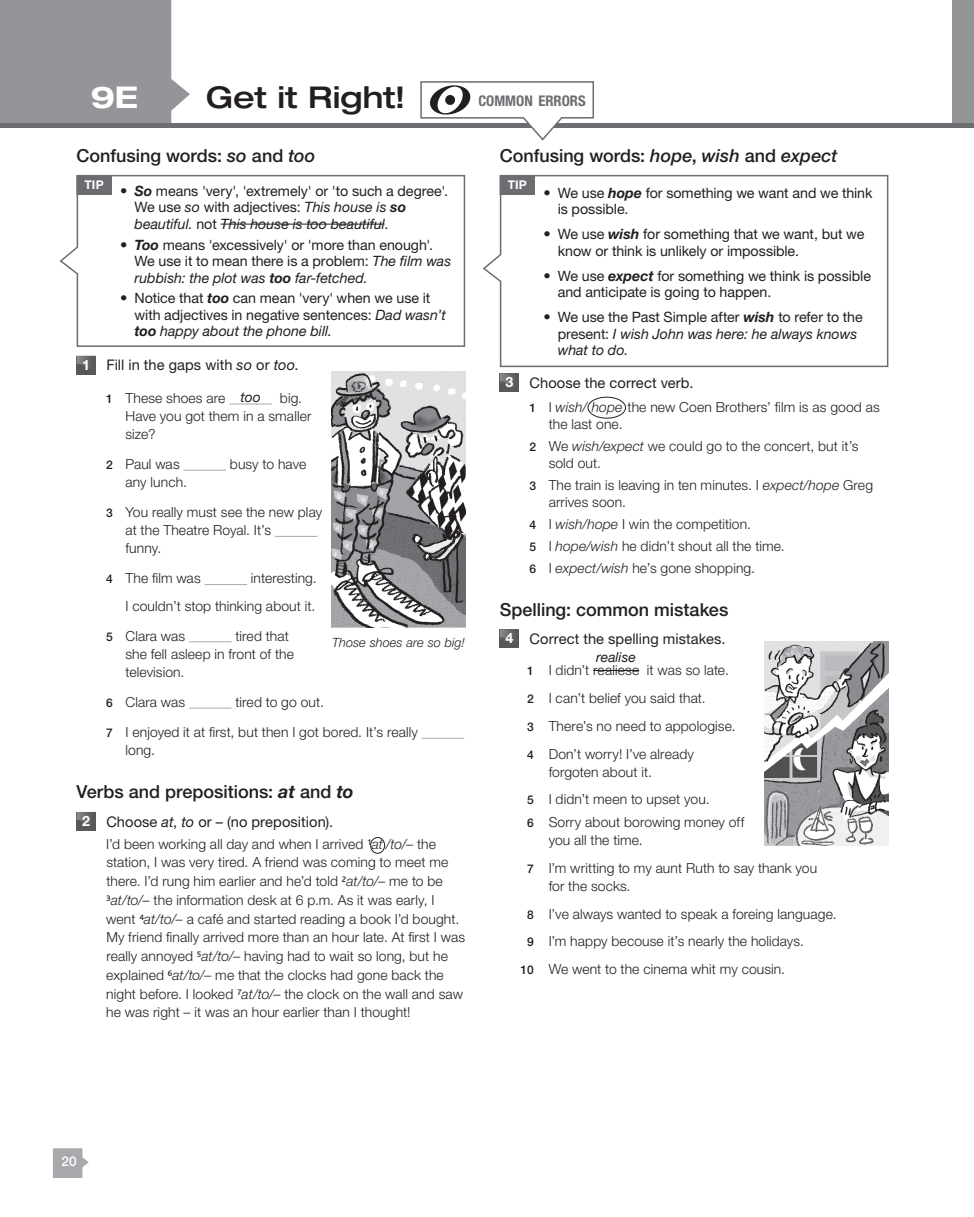
<style>
.page{position:relative;width:974px;height:1217px;background:#fff}
.page>*{position:absolute;margin:0;border:0;box-sizing:border-box;transform-origin:0 0}
.t1{font:500 expanded 30px "Helvetica Neue LT Std";color:#231f20}
.t2{font:700 expanded 30px "Helvetica Neue LT Std";color:#fff}
.t3{font:500 18px "Helvetica Neue LT Std";color:#231f20}
.t4{font:14.7px "Helvetica Neue LT Std";letter-spacing:.005em;color:#231f20}
.t5{font:700 condensed 14.7px "Helvetica Neue LT Std";color:#6c6d70}
.t6{font:14.25px/16.5px "Helvetica Neue LT Std";letter-spacing:-.005em;color:#231f20}
.t7{font:300 13.8px/18.8px "Helvetica Neue LT Std";letter-spacing:.01em;color:#231f20}
.t8{font:italic 13.8px "Helvetica Neue LT Std";color:#231f20}
.t9{font:500 13.5px "Helvetica Neue LT Std";color:#fff}
.t10{font:italic 300 12.75px "Helvetica Neue LT Std";color:#231f20}
.t11{font:700 12px "Helvetica Neue LT Std";color:#fff}
.s1{font-style:italic}
.s2{font-size:14.7px}
.s3{font-weight:700;font-style:italic}
.s4{font-weight:700;font-size:14.25px;color:#fff}
.s5{font-weight:500;font-size:12px}
.s6{font-weight:400;font-style:italic}
</style>
<div class="page">
<div style="left:0;top:0;width:190px;height:122px;background:#939598"></div>
<div style="left:952px;top:0;width:22px;height:126px;background:#939598"></div>
<div style="left:0;top:122px;width:952px;height:5px;background:#6c6d70"></div>
<div style="left:931px;top:122px;width:43px;height:5px;background:#6c6d70"></div>
<svg style="left:52px;top:1148px;width:37px;height:30px"></svg>
<svg style="left:419px;top:81px;width:176px;height:60px"></svg>
<div style="left:77px;top:356px;width:19px;height:18px;background:#57585a"></div>
<svg style="left:77px;top:355px;width:19px;height:13px"></svg>
<hr style="left:229px;top:403px;width:43px;height:1px;background:#a8a9ad">
<hr style="left:183px;top:469px;width:43px;height:1px;background:#a8a9ad">
<hr style="left:275px;top:536px;width:42px;height:1px;background:#a8a9ad">
<hr style="left:204px;top:584px;width:43px;height:1px;background:#a8a9ad">
<hr style="left:189px;top:641px;width:43px;height:1px;background:#a8a9ad">
<hr style="left:189px;top:707px;width:43px;height:1px;background:#a8a9ad">
<hr style="left:422px;top:737px;width:42px;height:1px;background:#a8a9ad">
<div style="left:77px;top:811px;width:19px;height:19px;background:#57585a"></div>
<svg style="left:77px;top:811px;width:19px;height:13px"></svg>
<svg style="left:59px;top:174px;width:407px;height:173px"></svg>
<div style="left:77px;top:176px;width:34px;height:18px;background:#6c6d70"></div>
<div style="left:77px;top:175px;width:35px;height:20px;border:1px solid #6c6d70"></div>
<hr style="left:220px;top:224px;width:164px;height:1px;background:#231f20">
<div style="left:370px;top:836px;width:15px;height:17px;border:1px solid #231f20;border-radius:50%"></div>
<div style="left:500px;top:373px;width:19px;height:19px;background:#57585a"></div>
<svg style="left:500px;top:373px;width:13px;height:13px"></svg>
<div style="left:500px;top:629px;width:19px;height:19px;background:#57585a"></div>
<svg style="left:500px;top:629px;width:13px;height:13px"></svg>
<hr style="left:593px;top:670px;width:46px;height:1px;background:#231f20">
<svg style="left:483px;top:174px;width:406px;height:194px"></svg>
<div style="left:500px;top:176px;width:34px;height:18px;background:#6c6d70"></div>
<div style="left:500px;top:175px;width:35px;height:20px;border:1px solid #6c6d70"></div>
<div style="left:587px;top:396px;width:39px;height:22px;border:1px solid #231f20;border-radius:50%"></div>
<img style="left:332px;top:371px;width:134px;height:256px">
<img style="left:765px;top:641px;width:124px;height:204px">
<h1 class="t1" style="left:206px;top:79px;width:201px">Get it Right!</h1>
<h1 class="t2" style="left:91px;top:78px;width:49px">9E</h1>
<p class="t5" style="left:478px;top:92px;width:109px">COMMON ERRORS</p>
<h2 class="t3" style="left:77px;top:145px;width:240px">Confusing words: <span class="s1">so</span> and <span class="s1">too</span></h2>
<p class="t6" style="left:134px;top:182px;width:315px;text-indent:-50px"><sup>TIP</sup> <span class="s2">•</span> <span class="s3">So</span> means 'very', 'extremely' or 'to such a degree'.<br>We use <span class="s1">so</span> with adjectives: <span class="s1">This house is</span> <span class="s3">so </span><span class="s1">beautiful.</span> not <span class="s1">This house is too beautiful</span>.</p>
<p class="t6" style="left:134px;top:236px;width:318px;text-indent:-14px"><span class="s2">•</span> <span class="s3">Too</span> means 'excessively' or 'more than enough'.<br>We use it to mean there is a problem: <span class="s1">The film was rubbish: the plot was</span> <span class="s3">too</span> <span class="s1">far-fetched.</span></p>
<p class="t6" style="left:134px;top:290px;width:313px;text-indent:-14px"><span class="s2">•</span> Notice that <span class="s3">too</span> can mean 'very<span class="s1">'</span> when we use it with adjectives in negative sentences: <span class="s1">Dad wasn’t </span><span class="s3">too</span> <span class="s1">happy about the phone bill.</span></p>
<p class="t4" style="left:82px;top:356px;width:218px"><span class="s4">1</span> Fill in the gaps with <span class="s1">so</span> or <span class="s1">too</span>.</p>
<p class="t7" style="left:106px;top:388px;width:156px"><span class="s5">1</span> These shoes are <span class="s6">too</span></p>
<p class="t7" style="left:125px;top:388px;width:187px;line-height:18px;text-indent:154px">big.<br>Have you got them in a smaller size?</p>
<p class="t7" style="left:106px;top:454px;width:75px"><span class="s5">2</span> Paul was</p>
<p class="t7" style="left:230px;top:454px;width:78px">busy to have</p>
<p class="t7" style="left:106px;top:466px;width:217px;line-height:30.2px;text-indent:19px">any lunch.<br><span class="s5">3</span> You really must see the new play</p>
<p class="t7" style="left:125px;top:521px;width:147px;line-height:18px">at the Theatre Royal. It’s funny.</p>
<p class="t7" style="left:106px;top:568px;width:96px"><span class="s5">4</span> The film was</p>
<p class="t7" style="left:125px;top:564px;width:193px;line-height:27px;text-align:right">interesting.<br>I couldn’t stop thinking about it.</p>
<p class="t7" style="left:106px;top:626px;width:80px"><span class="s5">5</span> Clara was</p>
<p class="t7" style="left:125px;top:626px;width:170px;line-height:18px;text-indent:110px">tired that she fell asleep in front of the television.</p>
<p class="t7" style="left:106px;top:692px;width:80px"><span class="s5">6</span> Clara was</p>
<p class="t10" style="left:332px;top:634px;width:134px">Those shoes are so big!</p>
<p class="t7" style="left:106px;top:686px;width:313px;line-height:30.2px;text-indent:129px">tired to go out.<br><span class="s5">7</span> I enjoyed it at first, but then I got bored. It’s really</p>
<p class="t7" style="left:125px;top:740px;width:31px">long.</p>
<h2 class="t3" style="left:77px;top:781px;width:279px">Verbs and prepositions: <span class="s3">at</span> and <span class="s3">to</span></h2>
<p class="t4" style="left:82px;top:812px;width:252px"><span class="s4">2</span> Choose <span class="s1">at</span>, <span class="s1">to</span> or – (no preposition).</p>
<p class="t7" style="left:106px;top:833px;width:360px">I’d been working all day and when I arrived <sup>1</sup><span class="s1">at /to/–</span> the station, I was very tired. A friend was coming to meet me there. I’d rung him earlier and he’d told <sup>2</sup><span class="s1">at/to/–</span> me to be <sup>3</sup><span class="s1">at/to/–</span> the information desk at 6 p.m. As it was early, I went <sup>4</sup><span class="s1">at/to/–</span> a café and started reading a book I’d bought.<br>My friend finally arrived more than an hour late. At first I was really annoyed <sup>5</sup><span class="s1">at/to/–</span> having had to wait so long, but he explained <sup>6</sup><span class="s1">at/to/–</span> me that the clocks had gone back the night before. I looked <sup>7</sup><span class="s1">at/to/–</span> the clock on the wall and saw he was right – it was an hour earlier than I thought!</p>
<h2 class="t3" style="left:500px;top:145px;width:339px">Confusing words: <span class="s1">hope</span>, <span class="s1">wish</span> and <span class="s1">expect</span></h2>
<p class="t11" style="left:508px;top:178px;width:21px">TIP</p>
<p class="t6" style="left:558px;top:184px;width:316px;text-indent:-14px"><span class="s2">•</span> We use <span class="s3">hope</span> for something we want and we think is possible.</p>
<p class="t6" style="left:558px;top:226px;width:308px;text-indent:-14px"><span class="s2">•</span> We use <span class="s3">wish</span> for something that we want, but we know or think is unlikely or impossible.</p>
<p class="t6" style="left:558px;top:267px;width:315px;text-indent:-14px"><span class="s2">•</span> We use <span class="s3">expect</span> for something we think is possible and anticipate is going to happen.</p>
<p class="t6" style="left:558px;top:309px;width:306px;text-indent:-14px"><span class="s2">•</span> We use the Past Simple after <span class="s3">wish</span> to refer to the present: <span class="s1">I wish John was here: he always knows what to do.</span></p>
<p class="t4" style="left:505px;top:374px;width:190px"><span class="s4">3</span> Choose the correct verb.</p>
<p class="t7" style="left:549px;top:398px;width:333px;line-height:16.8px;text-indent:-19px"><span class="s5">1</span> I <span class="s1">wish/ hope</span> the new Coen Brothers’ film is as good as the last one.</p>
<p class="t7" style="left:549px;top:437px;width:311px;line-height:16.8px;text-indent:-19px"><span class="s5">2</span> We <span class="s1">wish/expect</span> we could go to the concert, but it’s sold out.</p>
<p class="t7" style="left:549px;top:476px;width:326px;line-height:16.8px;text-indent:-19px"><span class="s5">3</span> The train is leaving in ten minutes. I <span class="s1">expect/hope</span> Greg arrives soon.</p>
<p class="t7" style="left:529px;top:512px;width:257px;line-height:21.9px"><span class="s5">4</span> I <span class="s1">wish/hope</span> I win the competition.<br><span class="s5">5</span> I <span class="s1">hope/wish</span> he didn’t shout all the time.<br><span class="s5">6</span> I <span class="s1">expect/wish</span> he’s gone shopping.</p>
<h2 class="t3" style="left:500px;top:598px;width:230px">Spelling: common mistakes</h2>
<p class="t4" style="left:505px;top:630px;width:222px"><span class="s4">4</span> Correct the spelling mistakes.</p>
<p class="t7" style="left:527px;top:655px;width:210px;line-height:27.8px"><span class="s5">1</span> I didn’t realiese it was so late.<br><span class="s5">2</span> I can’t belief you said that.<br><span class="s5">3</span> There’s no need to appologise.<br><span class="s5">4</span> Don’t worry! I’ve already</p>
<p class="t7" style="left:527px;top:757px;width:184px;line-height:27.8px;text-indent:22px">forgoten about it.<br><span class="s5">5</span> I didn’t meen to upset you.</p>
<p class="t7" style="left:549px;top:812px;width:197px;line-height:18px;text-indent:-22px"><span class="s5">6</span> Sorry about borowing money off you all the time.</p>
<p class="t7" style="left:549px;top:858px;width:270px;line-height:18px;text-indent:-22px"><span class="s5">7</span> I’m writting to my aunt Ruth to say thank you for the socks.</p>
<p class="t7" style="left:527px;top:903px;width:311px"><span class="s5">8</span> I’ve always wanted to speak a foreing language.</p>
<p class="t7" style="left:527px;top:931px;width:278px"><span class="s5">9</span> I’m happy becouse it’s nearly the holidays.</p>
<p class="t7" style="left:520px;top:959px;width:266px"><span class="s5">10</span> We went to the cinema whit my cousin.</p>
<p class="t8" style="left:596px;top:648px;width:41px">realise</p>
<p class="t9" style="left:62px;top:1153px;width:17px">20</p>
</div>
